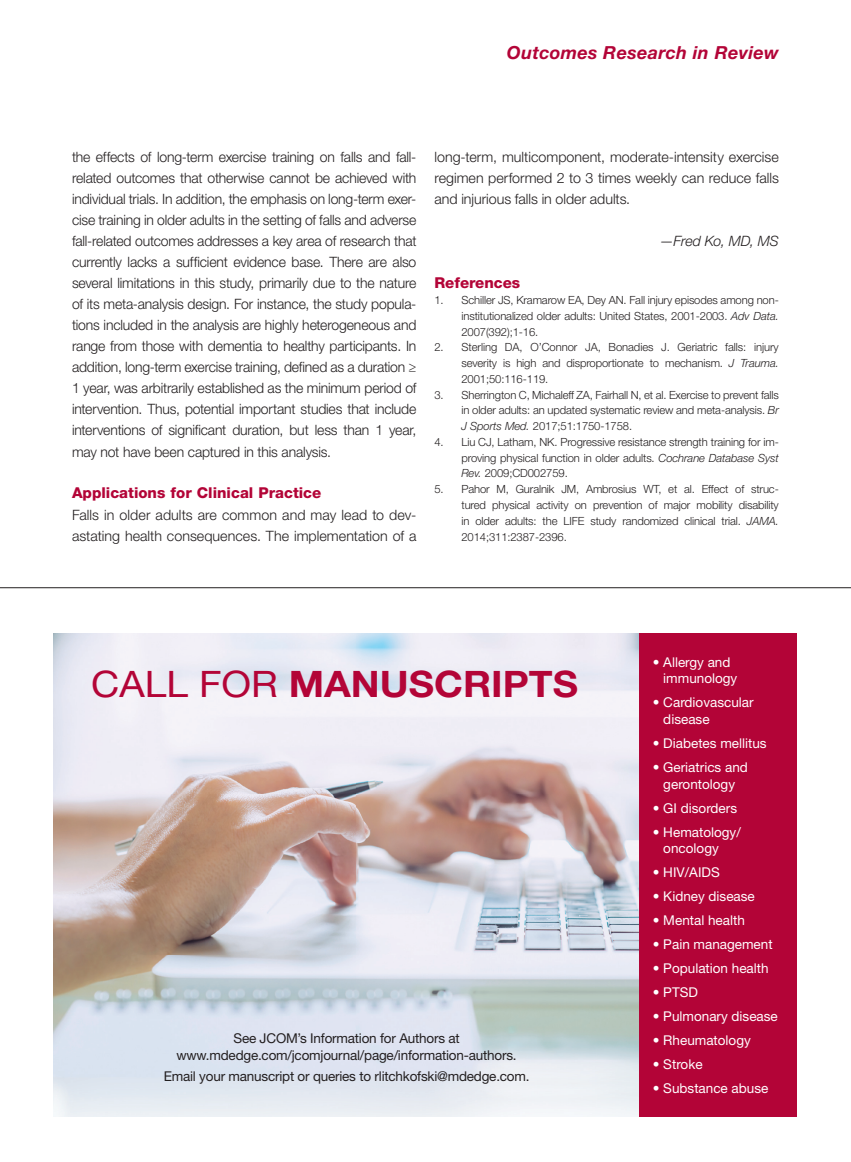
<style>
.page{position:relative;width:851px;height:1162px;background:#fff}
.page>*{position:absolute;margin:0;border:0;box-sizing:border-box;transform-origin:0 0}
.t1{font:700 36.45px "Helvetica Neue LT Std";color:#b30437;scale:1.07 1}
.t2{font:italic 700 18px "Helvetica Neue LT Std";letter-spacing:.02em;color:#b30437}
.t3{font:800 15px "Helvetica Neue LT Std";color:#b30437}
.t4{font:300 14.25px/21px "Helvetica Neue LT Std";color:#231f20;text-align:justify}
.t5{font:italic 300 14.25px "Helvetica Neue LT Std";letter-spacing:-.005em;color:#231f20}
.t6{font:13.5px/16.5px "Helvetica Neue LT Std";color:#fff}
.t7{font:13.5px/16.5px "Helvetica Neue LT Std";letter-spacing:-.015em;color:#231f20;text-align:center}
.t8{font:300 11.25px/15.8px "Helvetica Neue LT Std";letter-spacing:-.01em;color:#231f20;text-align:justify}
.s1{font-style:italic}
.s2{font-weight:400}
</style>
<div class="page">
<img style="left:54px;top:633px;width:585px;height:483px">
<div style="left:639px;top:633px;width:157px;height:483px;background:#b30437"></div>
<hr style="left:0;top:587px;width:851px;height:1px;background:#231f20">
<p class="t2" style="left:506px;top:41px;width:274px">Outcomes Research in Review</p>
<p class="t4" style="left:72px;top:146px;width:346px">the effects of long-term exercise training on falls and fall&shy;related outcomes that otherwise cannot be achieved with individual trials. In addition, the emphasis on long-term exer&shy;cise training in older adults in the setting of falls and adverse fall-related outcomes addresses a key area of research that currently lacks a sufficient evidence base. There are also several limitations in this study, primarily due to the nature of its meta-analysis design. For instance, the study popula&shy;tions included in the analysis are highly heterogeneous and range from those with dementia to healthy participants. In addition, long-term exercise training, defined as a duration ≥ 1 year, was arbitrarily established as the minimum period of intervention. Thus, potential important studies that include interventions of significant duration, but less than 1 year, may not have been captured in this analysis.</p>
<p class="t3" style="left:72px;top:484px;width:251px">Applications for Clinical Practice</p>
<p class="t4" style="left:72px;top:503px;width:346px">Falls in older adults are common and may lead to dev&shy;astating health consequences. The implementation of a</p>
<p class="t4" style="left:434px;top:146px;width:346px">long-term, multicomponent, moderate-intensity exercise regimen performed 2 to 3 times weekly can reduce falls and injurious falls in older adults.</p>
<p class="t5" style="left:660px;top:233px;width:120px">—Fred Ko, MD, MS</p>
<p class="t3" style="left:434px;top:274px;width:87px">References</p>
<p class="t8" style="left:461px;top:292px;width:319px;text-indent:-27px">1. Schiller JS, Kramarow EA, Dey AN. Fall injury episodes among non&shy;institutionalized older adults: United States, 2001-2003. <span class="s1">Adv Data.<br></span>2007(392);1-16.</p>
<p class="t8" style="left:461px;top:339px;width:319px;text-indent:-27px">2. Sterling DA, O’Connor JA, Bonadies J. Geriatric falls: injury severity is high and disproportionate to mechanism. <span class="s1">J Trauma.<br></span>2001;50:116-119.</p>
<p class="t8" style="left:461px;top:386px;width:319px;text-indent:-27px">3. Sherrington C, Michaleff ZA, Fairhall N, et al. Exercise to prevent falls in older adults: an updated systematic review and meta-analysis. <span class="s1">Br J Sports Med.</span> 2017;51:1750-1758.</p>
<p class="t8" style="left:461px;top:433px;width:319px;text-indent:-27px">4. Liu CJ, Latham, NK. Progressive resistance strength training for im&shy;proving physical function in older adults. <span class="s1">Cochrane Database Syst Rev.</span> 2009;CD002759.</p>
<p class="t8" style="left:461px;top:481px;width:319px;text-indent:-27px">5. Pahor M, Guralnik JM, Ambrosius WT, et al. Effect of struc&shy;tured physical activity on prevention of major mobility disability in older adults: the LIFE study randomized clinical trial. <span class="s1">JAMA.<br></span>2014;311:2387-2396.</p>
<h1 class="t1" style="left:91px;top:661px;width:456px"><span class="s2">CALL FOR</span> MANUSCRIPTS</h1>
<p class="t7" style="left:176px;top:1029px;width:341px">See JCOM’s Information for Authors at www.mdedge.com/jcomjournal/page/information-authors.</p>
<p class="t7" style="left:164px;top:1067px;width:367px">Email your manuscript or queries to rlitchkofski@mdedge.com.</p>
<p class="t6" style="left:663px;top:653px;width:76px;text-indent:-11px">• Allergy and immunology</p>
<p class="t6" style="left:663px;top:694px;width:92px;text-indent:-11px">• Cardiovascular disease</p>
<p class="t6" style="left:652px;top:734px;width:115px">• Diabetes mellitus</p>
<p class="t6" style="left:652px;top:758px;width:96px;text-align:center">• Geriatrics and gerontology</p>
<p class="t6" style="left:652px;top:799px;width:86px">• GI disorders</p>
<p class="t6" style="left:663px;top:823px;width:79px;text-indent:-11px">• Hematology/ oncology</p>
<p class="t6" style="left:652px;top:863px;width:68px">• HIV/AIDS</p>
<p class="t6" style="left:652px;top:887px;width:104px">• Kidney disease</p>
<p class="t6" style="left:652px;top:911px;width:94px">• Mental health</p>
<p class="t6" style="left:652px;top:935px;width:121px">• Pain management</p>
<p class="t6" style="left:652px;top:959px;width:117px">• Population health</p>
<p class="t6" style="left:652px;top:983px;width:47px">• PTSD</p>
<p class="t6" style="left:652px;top:1007px;width:127px">• Pulmonary disease</p>
<p class="t6" style="left:652px;top:1031px;width:100px">• Rheumatology</p>
<p class="t6" style="left:652px;top:1055px;width:51px">• Stroke</p>
<p class="t6" style="left:652px;top:1079px;width:117px">• Substance abuse</p>
</div>
